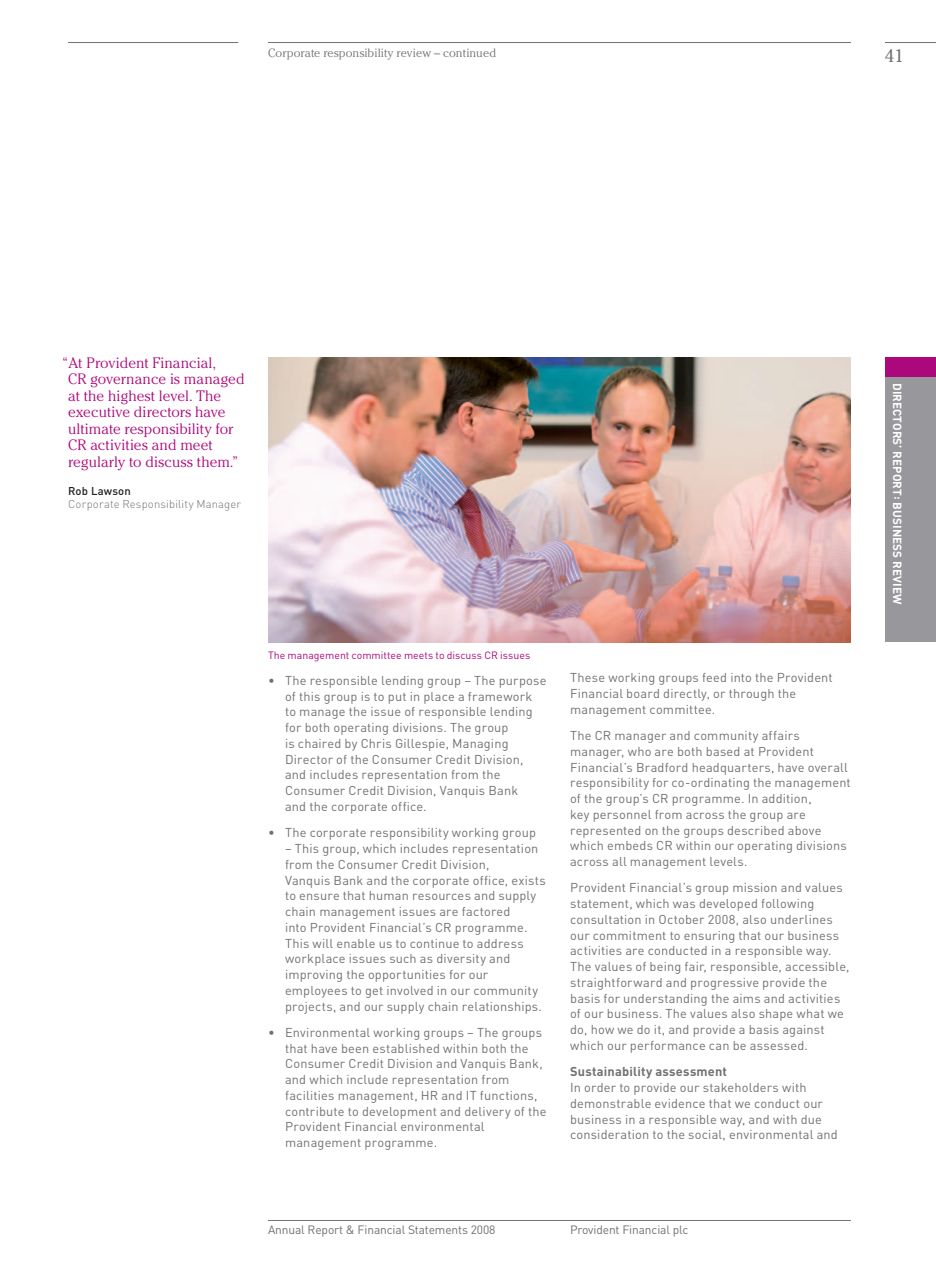
<style>
.page{position:relative;width:936px;height:1263px;background:#fff}
.page>*{position:absolute;margin:0;border:0;box-sizing:border-box;transform-origin:0 0}
.t1{font:18px "Cheltenham Std";color:#717074}
.t2{font:300 15px/16.5px "Cheltenham Std";letter-spacing:.005em;color:#ad087b}
.t3{font:12.75px/15.8px "DINOT";letter-spacing:.015em;color:#717074}
.t4{font:700 12.75px "DINOT";letter-spacing:.015em;color:#717074}
.t5{font:12px "DINOT";letter-spacing:-.01em;color:#717074}
.t6{font:300 12px "Cheltenham Std";letter-spacing:.005em;color:#717074}
.t7{font:700 11.7px "DINOT";letter-spacing:.01em;color:#fff}
.t8{font:300 11.25px "DINOT";letter-spacing:.015em;color:#717074}
.t9{font:500 11.25px "DINOT";letter-spacing:.015em;color:#231f20}
.t10{font:10.5px "DINOT";letter-spacing:.005em;color:#ad087b}
</style>
<div class="page">
<hr style="left:68px;top:42px;width:170px;height:1px;background:#717074">
<hr style="left:884px;top:42px;width:51px;height:1px;background:#717074">
<hr style="left:268px;top:1220px;width:582px;height:1px;background:#717074">
<div style="left:884px;top:357px;width:51px;height:285px;background:#98989c"></div>
<div style="left:884px;top:357px;width:51px;height:19px;background:#ad087b"></div>
<hr style="left:268px;top:42px;width:582px;height:1px;background:#717074">
<img style="left:268px;top:357px;width:582px;height:285px">
<p class="t6" style="left:268px;top:46px;width:230px">Corporate responsibility review – continued</p>
<h1 class="t1" style="left:884px;top:45px;width:20px">41</h1>
<p class="t2" style="left:68px;top:354px;width:178px;text-indent:-6px">“At Provident Financial,<br>CR governance is managed at the highest level. The executive directors have ultimate responsibility for<br>CR activities and meet regularly to discuss them.”</p>
<p class="t9" style="left:68px;top:483px;width:64px">Rob Lawson</p>
<p class="t8" style="left:68px;top:496px;width:174px">Corporate Responsibility Manager</p>
<p class="t10" style="left:268px;top:648px;width:264px">The management committee meets to discuss CR issues</p>
<p class="t3" style="left:285px;top:672px;width:263px;text-indent:-17px">• The responsible lending group – The purpose of this group is to put in place a framework to manage the issue of responsible lending for both operating divisions. The group<br>is chaired by Chris Gillespie, Managing Director of the Consumer Credit Division, and includes representation from the Consumer Credit Division, Vanquis Bank<br>and the corporate office.</p>
<p class="t3" style="left:268px;top:824px;width:269px">• The corporate responsibility working group</p>
<p class="t3" style="left:285px;top:840px;width:262px">– This group, which includes representation from the Consumer Credit Division,<br>Vanquis Bank and the corporate office, exists to ensure that human resources and supply chain management issues are factored<br>into Provident Financial’s CR programme.<br>This will enable us to continue to address workplace issues such as diversity and improving the opportunities for our employees to get involved in our community projects, and our supply chain relationships.</p>
<p class="t3" style="left:285px;top:1024px;width:263px;text-indent:-17px">• Environmental working groups – The groups that have been established within both the Consumer Credit Division and Vanquis Bank, and which include representation from facilities management, HR and IT functions, contribute to development and delivery of the Provident Financial environmental management programme.</p>
<p class="t3" style="left:570px;top:669px;width:264px">These working groups feed into the Provident<br>Financial board directly, or through the management committee.</p>
<p class="t3" style="left:570px;top:727px;width:282px">The CR manager and community affairs manager, who are both based at Provident Financial’s Bradford headquarters, have overall responsibility for co-ordinating the management of the group’s CR programme. In addition,<br>key personnel from across the group are represented on the groups described above which embeds CR within our operating divisions across all management levels.</p>
<p class="t3" style="left:570px;top:879px;width:281px">Provident Financial’s group mission and values statement, which was developed following consultation in October 2008, also underlines our commitment to ensuring that our business activities are conducted in a responsible way.<br>The values of being fair, responsible, accessible, straightforward and progressive provide the basis for understanding the aims and activities of our business. The values also shape what we do, how we do it, and provide a basis against which our performance can be assessed.</p>
<p class="t4" style="left:570px;top:1063px;width:158px">Sustainability assessment</p>
<p class="t3" style="left:570px;top:1079px;width:269px">In order to provide our stakeholders with demonstrable evidence that we conduct our business in a responsible way, and with due consideration to the social, environmental and</p>
<p class="t5" style="left:268px;top:1221px;width:229px">Annual Report &amp; Financial Statements 2008</p>
<p class="t5" style="left:570px;top:1221px;width:120px">Provident Financial plc</p>
<p class="t7" style="left:905px;top:383px;width:223px;rotate:90deg">DIRECTORS’ REPORT: BUSINESS REVIEW</p>
</div>
